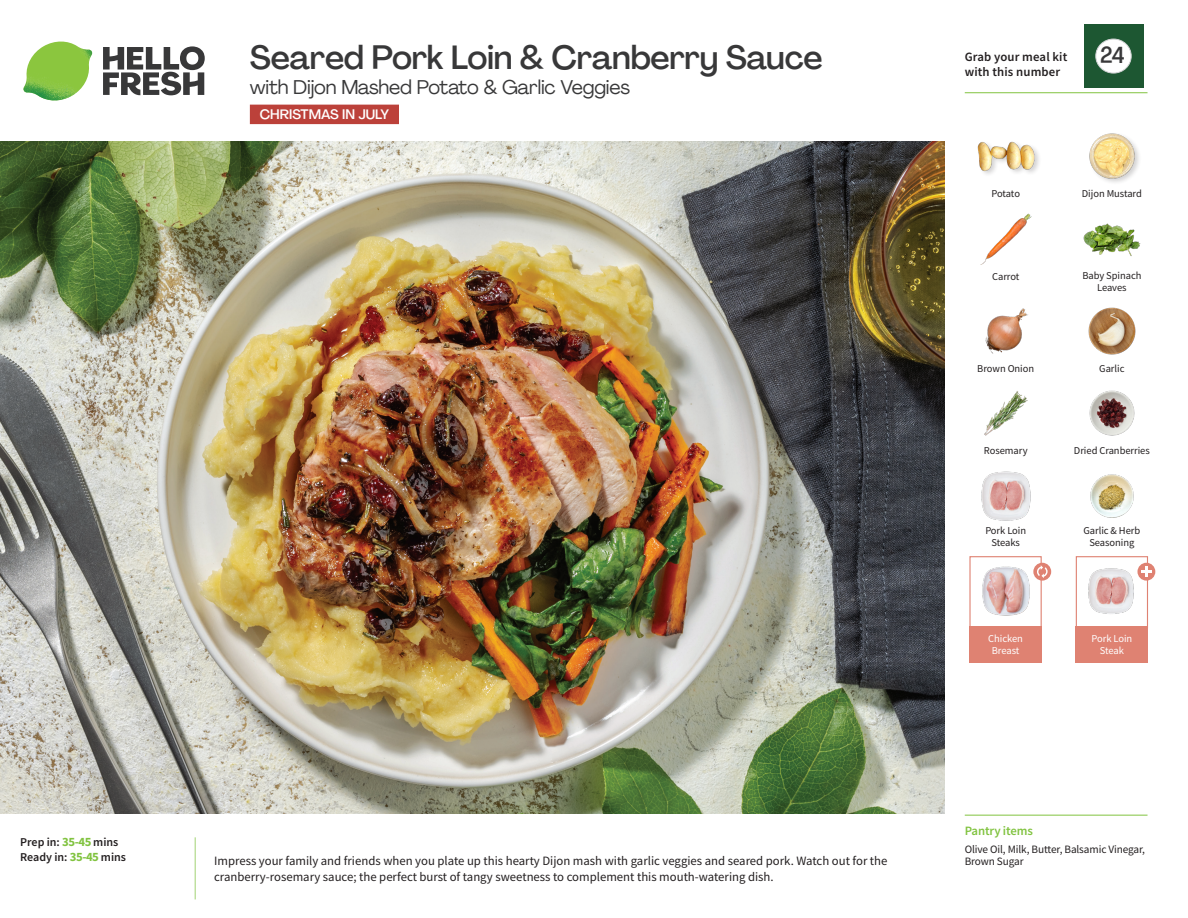
<style>
.page{position:relative;width:1188px;height:918px;background:#fff}
.page>*{position:absolute;margin:0;border:0;box-sizing:border-box;transform-origin:0 0}
._15_Titel_UK{font:500 33px "Agrandir";letter-spacing:-.01em;color:#383839}
._002_Label_Nr{font:500 22.8px "Agrandir";color:#383839;scale:.94 1}
._15_Titel_UK-2{font:19.5px "Agrandir";letter-spacing:-.01em;color:#383839}
.t1{font:500 13.5px "Agrandir";color:#fff}
.Step_6_Text_AU{font:12.75px/16.5px "Source Sans Pro";color:#231f20}
.t2{font:600 12.75px/15px "Source Sans Pro";letter-spacing:.01em;color:#231f20}
._04_Headers_Front{font:600 12.75px "Source Sans Pro";letter-spacing:-.01em;color:#81c340}
._04_Intro{font:600 12px "Source Sans Pro";color:#231f20}
._05_Pantry{font:11.25px/12px "Source Sans Pro";letter-spacing:-.01em;color:#231f20}
._18_FRONT_ingredients{font:10.5px/12px "Source Sans Pro";letter-spacing:-.005em;color:#231f20;text-align:center}
._18_FRONT_ingredients-2{font:10.5px/12px "Source Sans Pro";letter-spacing:-.005em;color:#fff;text-align:center}
.s1{font-weight:700;font-size:12.75px;color:#81c340}
</style>
<div class="page">
<svg style="left:103px;top:46px;width:102px;height:49px"></svg>
<img style="left:23px;top:42px;width:69px;height:59px">
<img style="left:0;top:142px;width:945px;height:672px">
<div style="left:1076px;top:556px;width:72px;height:72px;border:1px solid #df8272"></div>
<div style="left:1076px;top:626px;width:72px;height:37px;background:#df8272"></div>
<div style="left:969px;top:626px;width:73px;height:37px;background:#df8272"></div>
<img style="left:1088px;top:568px;width:46px;height:46px">
<div style="left:969px;top:556px;width:73px;height:72px;border:1px solid #df8272"></div>
<img style="left:982px;top:566px;width:48px;height:50px">
<div style="left:1137px;top:563px;width:18px;height:18px;background:#df8272;border-radius:50%"></div>
<svg style="left:1141px;top:566px;width:11px;height:11px"></svg>
<svg style="left:1033px;top:563px;width:18px;height:18px"></svg>
<svg style="left:1037px;top:565px;width:11px;height:13px"></svg>
<div style="left:250px;top:105px;width:149px;height:19px;background:#bc413a"></div>
<img style="left:1088px;top:307px;width:48px;height:48px">
<img style="left:1089px;top:390px;width:46px;height:46px">
<img style="left:984px;top:391px;width:44px;height:45px">
<img style="left:981px;top:471px;width:50px;height:50px">
<img style="left:985px;top:308px;width:43px;height:46px">
<img style="left:980px;top:213px;width:52px;height:52px">
<img style="left:1083px;top:223px;width:58px;height:33px">
<div style="left:977px;top:141px;width:65px;height:37px;background:#231f20;opacity:.2"></div>
<img style="left:977px;top:141px;width:57px;height:37px">
<img style="left:1089px;top:133px;width:50px;height:50px">
<img style="left:1090px;top:474px;width:44px;height:44px">
<hr style="left:965px;top:815px;width:183px;height:1px;background:#81c340">
<hr style="left:965px;top:92px;width:183px;height:1px;background:#81c340">
<div style="left:1084px;top:24px;width:59px;height:64px;background:#1d5732"></div>
<div style="left:1096px;top:39px;width:35px;height:34px;background:#fff;border-radius:50%"></div>
<div style="left:1096px;top:39px;width:35px;height:34px;border:1px solid #d1d2d4;border-radius:50%"></div>
<p class="_04_Intro" style="left:20px;top:834px;width:100px">Prep in: <span class="s1">35-45</span> mins</p>
<p class="_04_Intro" style="left:20px;top:849px;width:107px">Ready in: <span class="s1">35-45</span> mins</p>
<p class="_15_Titel_UK" style="left:250px;top:37px;width:574px">Seared Pork Loin &amp; Cranberry Sauce</p>
<p class="_15_Titel_UK-2" style="left:250px;top:75px;width:382px">with Dijon Mashed Potato &amp; Garlic Veggies</p>
<p class="t1" style="left:260px;top:106px;width:131px">CHRISTMAS IN JULY</p>
<p class="Step_6_Text_AU" style="left:214px;top:852px;width:675px">Impress your family and friends when you plate up this hearty Dijon mash with garlic veggies and seared pork. Watch out for the cranberry-rosemary sauce; the perfect burst of tangy sweetness to complement this mouth-watering dish.</p>
<p class="t2" style="left:965px;top:49px;width:104px">Grab your meal kit with this number</p>
<p class="_002_Label_Nr" style="left:1100px;top:41px;width:28px">24</p>
<p class="_18_FRONT_ingredients" style="left:992px;top:188px;width:30px">Potato</p>
<p class="_18_FRONT_ingredients" style="left:1082px;top:188px;width:62px">Dijon Mustard</p>
<p class="_18_FRONT_ingredients" style="left:992px;top:271px;width:29px">Carrot</p>
<p class="_18_FRONT_ingredients" style="left:1082px;top:269px;width:61px">Baby Spinach<br>Leaves</p>
<p class="_18_FRONT_ingredients" style="left:977px;top:362px;width:58px">Brown Onion</p>
<p class="_18_FRONT_ingredients" style="left:1099px;top:362px;width:27px">Garlic</p>
<p class="_18_FRONT_ingredients" style="left:984px;top:445px;width:45px">Rosemary</p>
<p class="_18_FRONT_ingredients" style="left:1074px;top:445px;width:77px">Dried Cranberries</p>
<p class="_18_FRONT_ingredients" style="left:985px;top:525px;width:42px">Pork Loin<br>Steaks</p>
<p class="_18_FRONT_ingredients" style="left:1083px;top:525px;width:58px">Garlic &amp; Herb<br>Seasoning</p>
<p class="_18_FRONT_ingredients-2" style="left:988px;top:632px;width:36px">Chicken<br>Breast</p>
<p class="_18_FRONT_ingredients-2" style="left:1091px;top:632px;width:42px">Pork Loin<br>Steak</p>
<p class="_04_Headers_Front" style="left:965px;top:822px;width:70px">Pantry items</p>
<p class="_05_Pantry" style="left:965px;top:843px;width:182px">Olive Oil, Milk, Butter, Balsamic Vinegar,<br>Brown Sugar</p>
</div>
